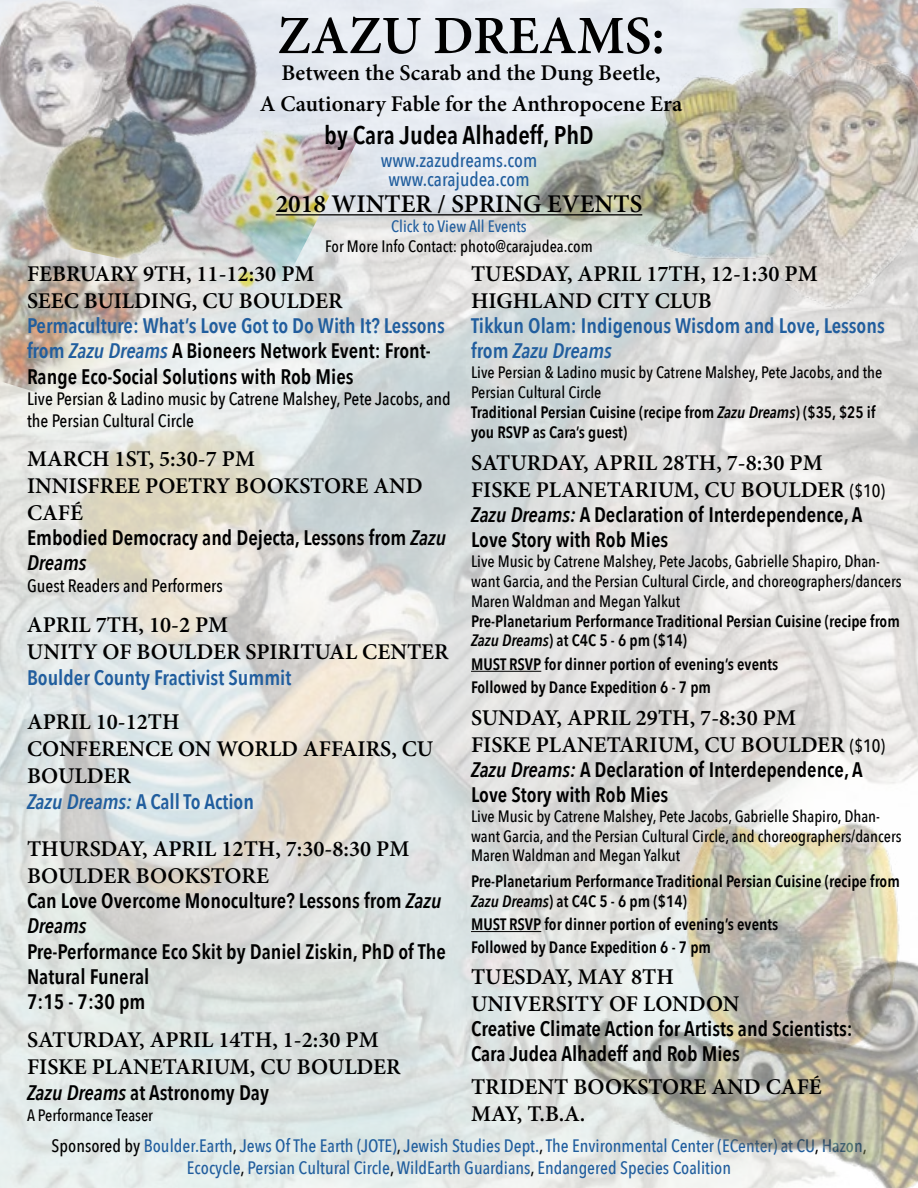
<style>
.page{position:relative;width:918px;height:1188px;background:#fff}
.page>*{position:absolute;margin:0;border:0;box-sizing:border-box;transform-origin:0 0}
.t1{font:600 54px "Minion Pro";color:#000}
.t2{font:600 25.5px "Avenir Next Condensed";color:#000}
.t3{font:600 25.5px "Minion Pro";color:#000}
.t4{font:600 22.5px/27px "Minion Pro";color:#000}
.t5{font:600 21px/25.2px "Avenir Next Condensed";color:#000}
.t6{font:600 21px/25.2px "Avenir Next Condensed";color:#215e9e}
.t7{font:500 19.5px/18.6px "Avenir Next Condensed";color:#215e9e;text-align:center}
.t8{font:500 18px/21.6px "Avenir Next Condensed";color:#215e9e;text-align:center}
.t9{font:500 18px/21.6px "Avenir Next Condensed";color:#000}
.t10{font:500 16.5px/20px "Avenir Next Condensed";color:#000}
.t11{font:600 16.5px/19.8px "Avenir Next Condensed";color:#000}
.t12{font:500 16.5px "Avenir Next Condensed";color:#215e9e}
.s1{color:#215e9e}
.s2{font-style:italic;color:#215e9e}
.s3{font-style:italic}
.s4{font-weight:600}
.s5{font-weight:600;font-style:italic}
.s6{font-family:"Avenir Next Condensed";font-weight:500;font-size:18px}
.s7{color:#000}
</style>
<div class="page">
<img style="left:0;top:0;width:918px;height:1188px">
<img style="left:736px;top:0;width:182px;height:38px">
<img style="left:670px;top:818px;width:232px;height:90px">
<img style="left:632px;top:38px;width:286px;height:276px">
<img style="left:503px;top:105px;width:206px;height:160px">
<img style="left:203px;top:40px;width:158px;height:290px">
<img style="left:0;top:172px;width:203px;height:253px">
<hr style="left:471px;top:671px;width:70px;height:1px;background:#000">
<hr style="left:471px;top:931px;width:70px;height:1px;background:#000">
<img style="left:732px;top:8px;width:106px;height:79px">
<img style="left:545px;top:908px;width:373px;height:280px">
<img style="left:0;top:0;width:23px;height:155px">
<hr style="left:276px;top:214px;width:366px;height:1px;background:#000">
<img style="left:23px;top:0;width:265px;height:283px">
<h1 class="t1" style="left:277px;top:-1px;width:389px">ZAZU DREAMS:</h1>
<p class="t4" style="left:260px;top:57px;width:424px;line-height:30.6px;text-align:center">Between the Scarab and the Dung Beetle,<br>A Cautionary Fable for the Anthropocene Era</p>
<p class="t2" style="left:324px;top:113px;width:271px">by Cara Judea Alhadeff, PhD</p>
<p class="t7" style="left:381px;top:151px;width:158px">www.zazudreams.com www.carajudea.com</p>
<p class="t3" style="left:276px;top:187px;width:368px">2018 WINTER / SPRING EVENTS</p>
<p class="t12" style="left:391px;top:216px;width:137px">Click to View All Events</p>
<p class="t10" style="left:325px;top:236px;width:269px">For More Info Contact: photo@carajudea.com</p>
<p class="t4" style="left:27px;top:260px;width:317px">FEBRUARY 9TH, 11-12:30 PM<br>SEEC BUILDING, CU BOULDER</p>
<p class="t5" style="left:27px;top:313px;width:420px"><span class="s1">Permaculture: What’s Love Got to Do With It? Lessons from</span> <span class="s2">Zazu Dreams</span> A Bioneers Network Event: Front-<br>Range Eco-Social Solutions with Rob Mies</p>
<p class="t9" style="left:27px;top:388px;width:425px">Live Persian &amp; Ladino music by Catrene Malshey, Pete Jacobs, and the Persian Cultural Circle</p>
<p class="t4" style="left:27px;top:445px;width:397px">MARCH 1ST, 5:30-7 PM<br>INNISFREE POETRY BOOKSTORE AND<br>CAFÉ</p>
<p class="t5" style="left:27px;top:524px;width:421px">Embodied Democracy and Dejecta, Lessons from <span class="s3">Zazu<br>Dreams</span></p>
<p class="t9" style="left:27px;top:574px;width:197px">Guest Readers and Performers</p>
<p class="t4" style="left:27px;top:611px;width:423px">APRIL 7TH, 10-2 PM<br>UNITY OF BOULDER SPIRITUAL CENTER</p>
<p class="t6" style="left:27px;top:664px;width:266px">Boulder County Fractivist Summit</p>
<p class="t4" style="left:27px;top:709px;width:408px">APRIL 10-12TH<br>CONFERENCE ON WORLD AFFAIRS, CU<br>BOULDER</p>
<p class="t6" style="left:27px;top:788px;width:229px"><span class="s3">Zazu Dreams:</span> A Call To Action</p>
<p class="t4" style="left:27px;top:835px;width:384px">THURSDAY, APRIL 12TH, 7:30-8:30 PM<br>BOULDER BOOKSTORE</p>
<p class="t5" style="left:27px;top:888px;width:416px">Can Love Overcome Monoculture? Lessons from <span class="s3">Zazu<br>Dreams</span></p>
<p class="t5" style="left:27px;top:938px;width:420px">Pre-Performance Eco Skit by Daniel Ziskin, PhD of The<br>Natural Funeral<br>7:15 - 7:30 pm</p>
<p class="t4" style="left:27px;top:1027px;width:375px">SATURDAY, APRIL 14TH, 1-2:30 PM<br>FISKE PLANETARIUM, CU BOULDER</p>
<p class="t5" style="left:27px;top:1079px;width:244px"><span class="s3">Zazu Dreams</span> at Astronomy Day</p>
<p class="t10" style="left:27px;top:1105px;width:127px">A Performance Teaser</p>
<p class="t4" style="left:471px;top:260px;width:348px">TUESDAY, APRIL 17TH, 12-1:30 PM<br>HIGHLAND CITY CLUB</p>
<p class="t6" style="left:471px;top:313px;width:415px">Tikkun Olam: Indigenous Wisdom and Love, Lessons from <span class="s3">Zazu Dreams</span></p>
<p class="t10" style="left:471px;top:362px;width:413px">Live Persian &amp; Ladino music by Catrene Malshey, Pete Jacobs, and the Persian Cultural Circle<br><span class="s4">Traditional Persian Cuisine (recipe from</span> <span class="s5">Zazu Dreams</span><span class="s4">) ($35, $25 if you RSVP as Cara’s guest)</span></p>
<p class="t4" style="left:471px;top:449px;width:416px">SATURDAY, APRIL 28TH, 7-8:30 PM<br>FISKE PLANETARIUM, CU BOULDER <span class="s6">($10)</span></p>
<p class="t5" style="left:471px;top:502px;width:393px"><span class="s3">Zazu Dreams:</span> A Declaration of Interdependence, A<br>Love Story with Rob Mies</p>
<p class="t10" style="left:471px;top:551px;width:432px">Live Music by Catrene Malshey, Pete Jacobs, Gabrielle Shapiro, Dhan&shy;want Garcia, and the Persian Cultural Circle, and choreographers/dancers<br>Maren Waldman and Megan Yalkut</p>
<p class="t11" style="left:471px;top:610px;width:430px">Pre-Planetarium Performance Traditional Persian Cuisine (recipe from<br><span class="s3">Zazu Dreams</span>) at C4C 5 - 6 pm ($14)</p>
<p class="t11" style="left:471px;top:652px;width:309px;line-height:23.1px">MUST RSVP for dinner portion of evening’s events<br>Followed by Dance Expedition 6 - 7 pm</p>
<p class="t4" style="left:471px;top:704px;width:416px">SUNDAY, APRIL 29TH, 7-8:30 PM<br>FISKE PLANETARIUM, CU BOULDER <span class="s6">($10)</span></p>
<p class="t5" style="left:471px;top:757px;width:393px"><span class="s3">Zazu Dreams:</span> A Declaration of Interdependence, A<br>Love Story with Rob Mies</p>
<p class="t10" style="left:471px;top:806px;width:432px;line-height:19.5px">Live Music by Catrene Malshey, Pete Jacobs, Gabrielle Shapiro, Dhan&shy;want Garcia, and the Persian Cultural Circle, and choreographers/dancers<br>Maren Waldman and Megan Yalkut</p>
<p class="t11" style="left:471px;top:871px;width:430px">Pre-Planetarium Performance Traditional Persian Cuisine (recipe from<br><span class="s3">Zazu Dreams</span>) at C4C 5 - 6 pm ($14)</p>
<p class="t11" style="left:471px;top:913px;width:309px;line-height:23.1px">MUST RSVP for dinner portion of evening’s events<br>Followed by Dance Expedition 6 - 7 pm</p>
<p class="t4" style="left:471px;top:963px;width:270px">TUESDAY, MAY 8TH<br>UNIVERSITY OF LONDON</p>
<p class="t5" style="left:471px;top:1015px;width:383px">Creative Climate Action for Artists and Scientists:<br>Cara Judea Alhadeff and Rob Mies</p>
<p class="t4" style="left:471px;top:1074px;width:352px">TRIDENT BOOKSTORE AND CAFÉ<br>MAY, T.B.A.</p>
<p class="t8" style="left:52px;top:1135px;width:817px"><span class="s7">Sponsored by</span> Boulder.Earth<span class="s7">,</span> Jews Of The Earth (JOTE)<span class="s7">,</span> Jewish Studies Dept.<span class="s7">,</span> The Environmental Center (ECenter) at CU<span class="s7">,</span> Hazon<span class="s7">,<br></span>Ecocycle<span class="s7">,</span> Persian Cultural Circle<span class="s7">,</span> WildEarth Guardians<span class="s7">,</span> Endangered Species Coalition</p>
</div>
